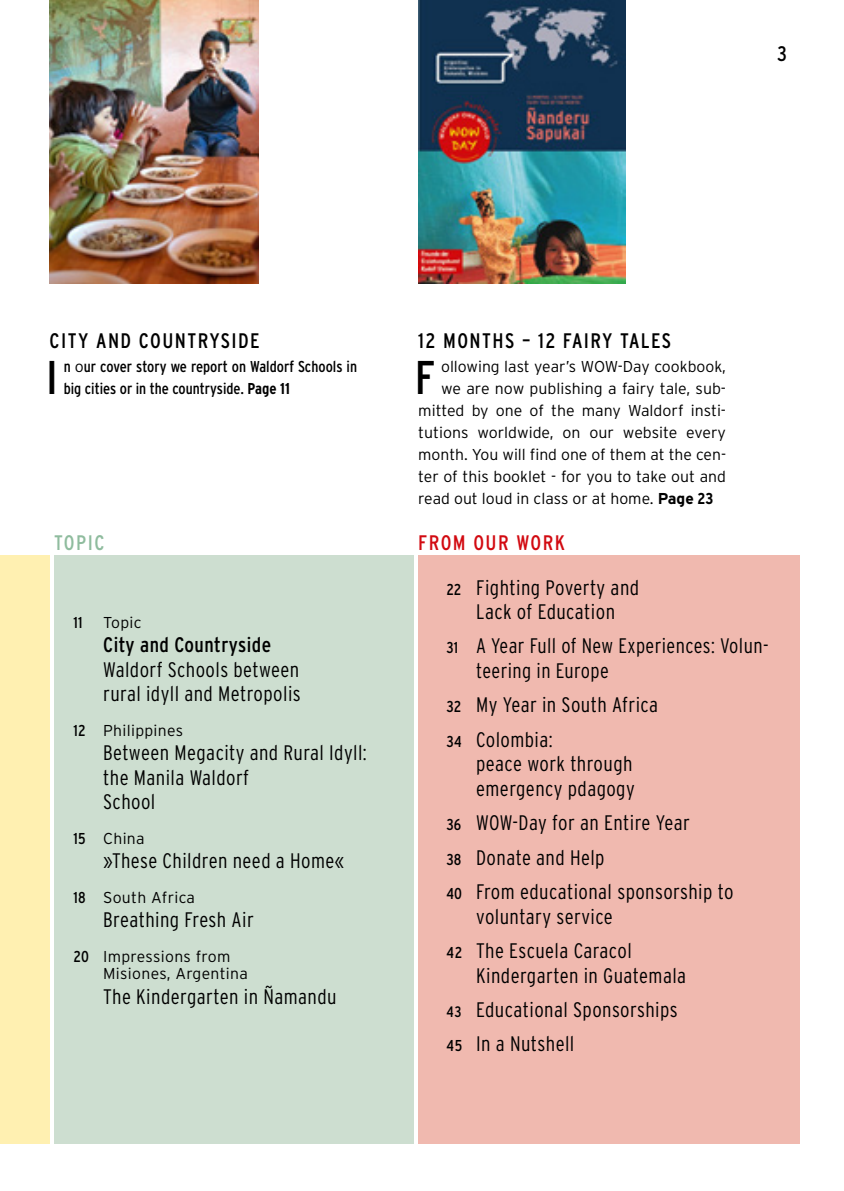
<style>
.page{position:relative;width:844px;height:1191px;background:#fff}
.page>*{position:absolute;margin:0;border:0;box-sizing:border-box;transform-origin:0 0}
.t1{font:47.25px "Interstate Condensed";color:#000}
.t2{font:300 21px/24.5px "Interstate Condensed";letter-spacing:.02em;color:#000}
.t3{font:21px "Interstate Condensed";letter-spacing:.07em;color:#000}
.t4{font:21px "Interstate Condensed";letter-spacing:.02em;color:#000}
.t5{font:21px "Interstate Condensed";letter-spacing:.07em;color:#d20a11}
.t6{font:21px "Interstate Condensed";letter-spacing:.07em;color:#8fbc9e}
.t7{font:300 15.75px "Interstate";color:#000}
.t8{font:15.75px/22.1px "Interstate Condensed";color:#000}
.t9{font:300 15.75px/17.5px "Interstate";letter-spacing:.02em;color:#000}
.s1{font-family:"Interstate";font-weight:300}
.s2{font-weight:700}
.s3{font-family:"Interstate Condensed";font-weight:700}
.s4{font-family:"Interstate Condensed";font-weight:400}
.s5{font-weight:400;font-size:15.75px}
.s6{font-weight:400;font-size:15.05px}
</style>
<div class="page">
<div style="left:0;top:555px;width:50px;height:588px;background:#fff0b1"></div>
<div style="left:54px;top:555px;width:359px;height:588px;background:#cdded0"></div>
<div style="left:418px;top:555px;width:381px;height:588px;background:#f0b9af"></div>
<img style="left:50px;top:0;width:208px;height:284px">
<img style="left:418px;top:0;width:207px;height:283px">
<p class="t3" style="left:776px;top:42px;width:11px">3</p>
<p class="t3" style="left:50px;top:328px;width:211px">CITY AND COUNTRYSIDE</p>
<h1 class="t1" style="left:46px;top:351px;width:13px">I</h1>
<p class="t8" style="left:64px;top:355px;width:295px">n <span class="s1">o</span>ur cover story we report on Waldorf Schools in big cities or in the countryside. <span class="s2">Page 11</span></p>
<p class="t3" style="left:418px;top:328px;width:254px">12 MONTHS – 12 FAIRY TALES</p>
<h1 class="t1" style="left:415px;top:351px;width:22px">F</h1>
<p class="t7" style="left:441px;top:357px;width:286px">ollowing last year’s WOW-Day cookbook,</p>
<p class="t7" style="left:441px;top:379px;width:286px">we are now publishing a fairy tale, sub-</p>
<p class="t7" style="left:418px;top:401px;width:309px">mitted by one of the many Waldorf insti-</p>
<p class="t7" style="left:418px;top:423px;width:309px">tutions worldwide, on our website every</p>
<p class="t7" style="left:418px;top:446px;width:309px">month. You will find one of them at the cen-</p>
<p class="t7" style="left:418px;top:468px;width:309px">ter of this booklet - for you to take out and</p>
<p class="t7" style="left:418px;top:490px;width:296px">read out loud in class or at home. <span class="s2">Page</span> <span class="s3">23</span></p>
<p class="t6" style="left:54px;top:530px;width:52px">TOPIC</p>
<p class="t5" style="left:418px;top:530px;width:148px">FROM OUR WORK</p>
<p class="t8" style="left:73px;top:611px;width:10px">11</p>
<p class="t7" style="left:103px;top:613px;width:40px">Topic</p>
<p class="t4" style="left:103px;top:633px;width:169px">City and Countryside</p>
<p class="t2" style="left:103px;top:657px;width:199px">Waldorf Schools between rural idyll and Metropolis</p>
<p class="t9" style="left:73px;top:721px;width:111px"><span class="s4">12</span> Philippines</p>
<p class="t2" style="left:103px;top:740px;width:265px">Between Megacity and Rural Idyll: the Manila Waldorf<br>School</p>
<p class="t7" style="left:73px;top:829px;width:73px"><span class="s4">15</span> China</p>
<p class="t2" style="left:103px;top:848px;width:242px">»These Children need a Home«</p>
<p class="t9" style="left:73px;top:888px;width:123px"><span class="s4">18</span> South Africa</p>
<p class="t2" style="left:103px;top:907px;width:152px">Breathing Fresh Air</p>
<p class="t9" style="left:103px;top:947px;width:146px;text-indent:-30px"><span class="s4">20</span> Impressions from<br>Misiones, Argentina</p>
<p class="t2" style="left:103px;top:984px;width:235px">The Kindergarten in Ñamandu</p>
<p class="t2" style="left:446px;top:574px;width:194px;text-align:center"><span class="s5">22</span> Fighting Poverty and<br>Lack of Education</p>
<p class="t2" style="left:476px;top:633px;width:294px;text-indent:-30px"><span class="s5">31</span> A Year Full of New Experiences: Volun&shy;teering in Europe</p>
<p class="t2" style="left:446px;top:687px;width:213px;line-height:34.5px"><span class="s5">32</span> My Year in South Africa<br><span class="s5">34</span> Colombia:</p>
<p class="t2" style="left:476px;top:751px;width:160px">peace work through emergency pdagogy</p>
<p class="t2" style="left:446px;top:805px;width:288px;line-height:34.5px"><span class="s5">36</span> WOW-Day for an Entire Year<br><span class="s5">38</span> Donate and Help<br><span class="s5">40</span> From educational sponsorship to</p>
<p class="t2" style="left:446px;top:899px;width:187px;line-height:34.5px;text-align:center">voluntary service<br><span class="s5">42</span> The Escuela Caracol</p>
<p class="t2" style="left:446px;top:957px;width:241px;line-height:34.5px;text-indent:30px">Kindergarten in Guatemala<br><span class="s6">43</span> Educational Sponsorships<br><span class="s5">45</span> In a Nutshell</p>
</div>
